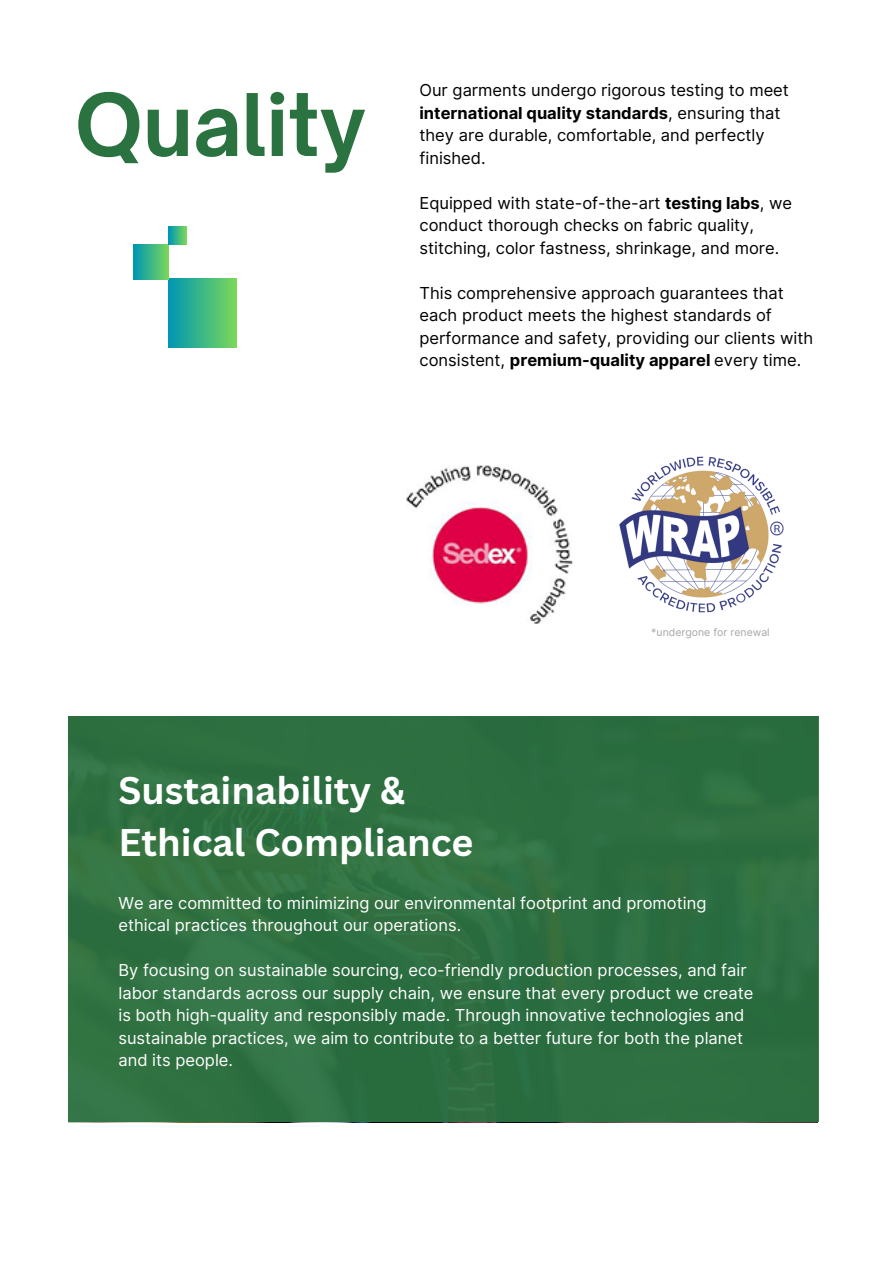
<style>
.page{position:relative;width:894px;height:1264px;background:#fff}
.page>*{position:absolute;margin:0;border:0;box-sizing:border-box;transform-origin:0 0}
.t1{font:700 82.5px "Open Sauce One";color:#2b7241}
.t2{font:700 37.5px/51.8px "Canva Sans";color:#fff}
.t3{font:16.5px/22.5px "Inter";color:#000}
.t4{font:16.5px/22.5px "Inter";color:#fff}
.t5{font:10.5px "Inter";color:#a6a6a6}
.s1{font-weight:700}
</style>
<div class="page">
<div style="left:68px;top:716px;width:749px;height:405px;background:#2b7241"></div>
<img style="left:406px;top:465px;width:167px;height:159px">
<div style="left:169px;top:279px;width:68px;height:68px;background:linear-gradient(to right,#0097b2,#7ad75a)"></div>
<svg style="left:134px;top:244px;width:35px;height:35px"></svg>
<svg style="left:169px;top:227px;width:17px;height:17px"></svg>
<img style="left:619px;top:456px;width:165px;height:157px">
<p class="t1" style="left:75px;top:73px;width:292px">Quality</p>
<h3 class="t3" style="left:419px;top:79px;width:371px">Our garments undergo rigorous testing to meet <span class="s1">international quality standards</span>, ensuring that they are durable, comfortable, and perfectly finished.</h3>
<h3 class="t3" style="left:419px;top:191px;width:374px">Equipped with state-of-the-art <span class="s1">testing labs</span>, we conduct thorough checks on fabric quality, stitching, color fastness, shrinkage, and more.</h3>
<h3 class="t3" style="left:419px;top:281px;width:395px">This comprehensive approach guarantees that each product meets the highest standards of performance and safety, providing our clients with consistent, <span class="s1">premium-quality apparel</span> every time.</h3>
<p class="t5" style="left:651px;top:625px;width:120px">*undergone for renewal</p>
<h1 class="t2" style="left:118px;top:763px;width:356px">Sustainability &amp;<br>Ethical Compliance</h1>
<p class="t4" style="left:118px;top:891px;width:589px">We are committed to minimizing our environmental footprint and promoting ethical practices throughout our operations.</p>
<p class="t4" style="left:118px;top:958px;width:636px">By focusing on sustainable sourcing, eco-friendly production processes, and fair labor standards across our supply chain, we ensure that every product we create is both high-quality and responsibly made. Through innovative technologies and sustainable practices, we aim to contribute to a better future for both the planet and its people.</p>
</div>
